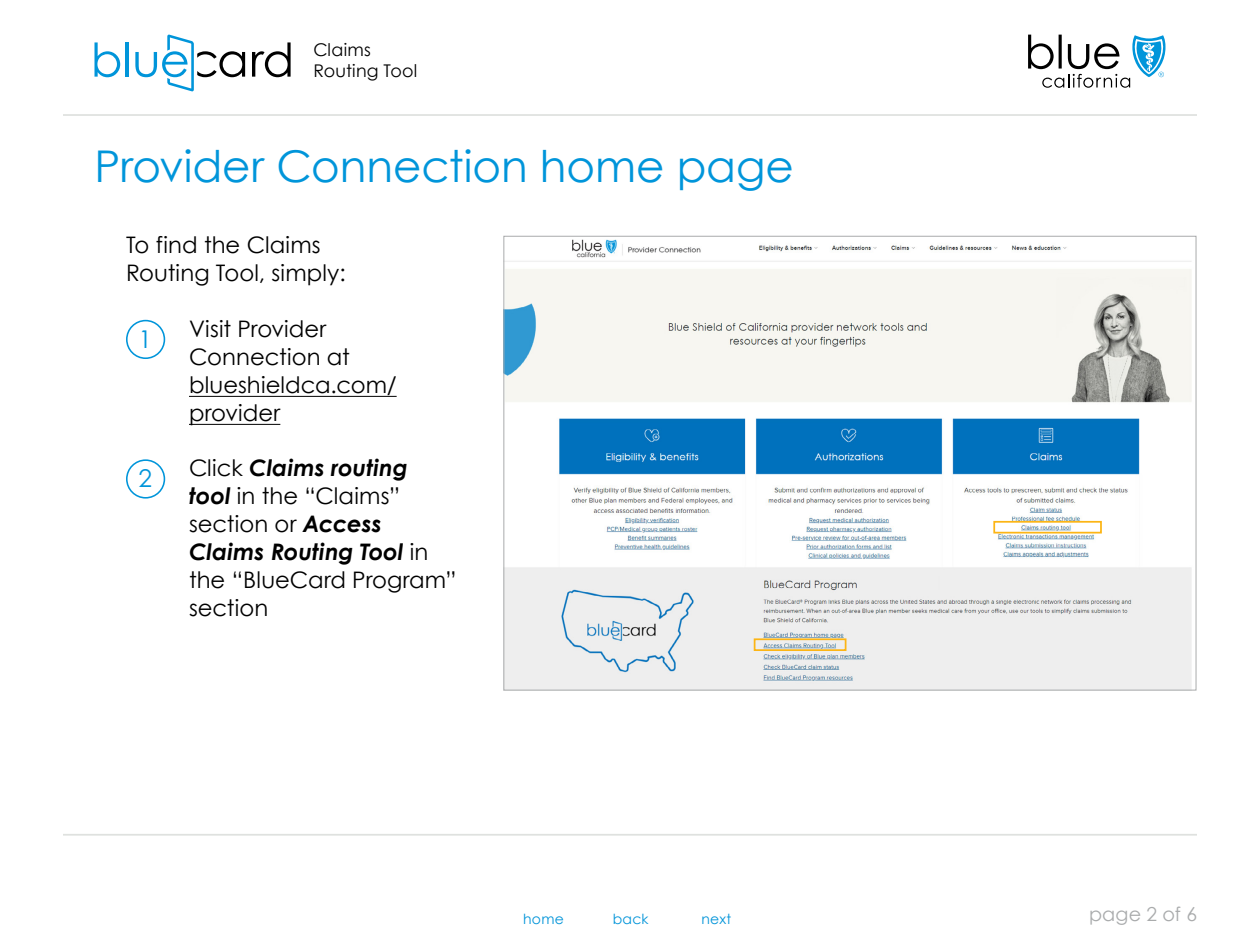
<style>
.page{position:relative;width:1260px;height:945px;background:#fff}
.page>*{position:absolute;margin:0;border:0;box-sizing:border-box;transform-origin:0 0}
.t1{font:43.75px "Century Gothic";color:#0095da}
.t2{font:24.5px "Century Gothic B";color:#0095da}
.t3{font:22.75px/28px "Century Gothic";letter-spacing:.005em;color:#000}
.t4{font:19.25px "Century Gothic";letter-spacing:.005em;color:#a9abac}
.t5{font:17.5px/20.7px "Century Gothic";letter-spacing:.01em;color:#000}
.t6{font:14px "Century Gothic";letter-spacing:.02em;color:#0094d9}
.s1{font-weight:700;font-style:italic}
</style>
<div class="page">
<hr style="left:63px;top:114px;width:1134px;height:2px;background:#dfe1df">
<svg style="left:1028px;top:35px;width:138px;height:53px"></svg>
<hr style="left:63px;top:834px;width:1134px;height:2px;background:#dfe1df">
<svg style="left:252px;top:42px;width:39px;height:35px"></svg>
<svg style="left:95px;top:42px;width:25px;height:35px"></svg>
<hr style="left:126px;top:42px;width:3px;height:35px;background:#0095da">
<svg style="left:135px;top:35px;width:110px;height:56px"></svg>
<img style="left:505px;top:239px;width:687px;height:450px">
<div style="left:126px;top:320px;width:39px;height:39px;border:2px solid #0095da;border-radius:50%"></div>
<hr style="left:189px;top:396px;width:208px;height:1px;background:#000">
<hr style="left:189px;top:424px;width:91px;height:1px;background:#000">
<div style="left:126px;top:459px;width:39px;height:40px;border:2px solid #0095da;border-radius:50%"></div>
<div style="left:993px;top:521px;width:109px;height:13px;border:2px solid #fcb515"></div>
<div style="left:754px;top:638px;width:92px;height:13px;border:2px solid #fcb515"></div>
<p class="t5" style="left:313px;top:39px;width:105px">Claims<br>Routing Tool</p>
<h1 class="t1" style="left:94px;top:136px;width:701px">Provider Connection home page</h1>
<p class="t3" style="left:126px;top:231px;width:221px">To find the Claims<br>Routing Tool, simply:</p>
<p class="t2" style="left:139px;top:324px;width:15px">1</p>
<p class="t3" style="left:189px;top:314px;width:209px">Visit Provider<br>Connection at blueshieldca.com/ provider</p>
<p class="t2" style="left:139px;top:464px;width:15px">2</p>
<p class="t3" style="left:189px;top:454px;width:269px">Click <span class="s1">Claims routing<br>tool</span> in the “Claims” section or <span class="s1">Access<br>Claims Routing Tool</span> in the “BlueCard Program” section</p>
<p class="t6" style="left:523px;top:909px;width:42px">home</p>
<p class="t6" style="left:613px;top:909px;width:37px">back</p>
<p class="t6" style="left:701px;top:909px;width:31px">next</p>
<p class="t4" style="left:1089px;top:901px;width:109px">page 2 of 6</p>
</div>
